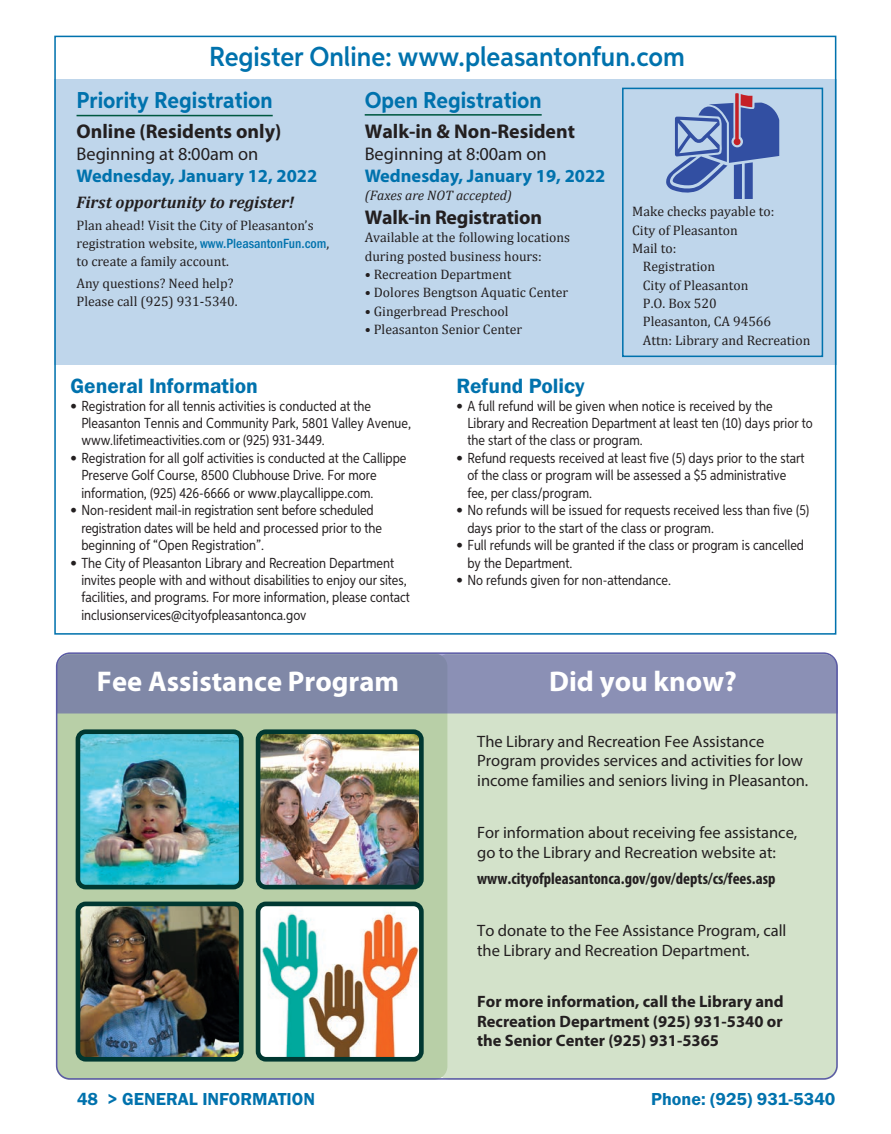
<style>
.page{position:relative;width:891px;height:1134px;background:#fff}
.page>*{position:absolute;margin:0;border:0;box-sizing:border-box;transform-origin:0 0}
.t1{font:700 28.65px "Myriad Pro";color:#fff}
.t2{font:600 27.6px "Aspira Nar";color:#0072ad}
.t3{font:700 22.95px "Aspira Nar";color:#0072ad}
.ActivityTitle{font:600 21.45px "Franklin Gothic FS";color:#0072ad}
.t4{font:700 19.95px "Myriad Pro";color:#231f20}
.t5{font:700 18.3px/22px "Myriad Pro";color:#0072ad}
.t6{font:18.3px "Myriad Pro";color:#231f20}
.t7{font:600 18px "Franklin Gothic FS";color:#0072ad}
.t8{font:italic 700 16.8px "Cambria";color:#231f20}
.t9{font:16.5px/19.5px "Myriad Pro";color:#231f20}
.t10{font:700 16.5px/19.5px "Myriad Pro";color:#231f20;text-align:justify}
.t11{font:700 condensed 16.5px "Myriad Pro";color:#231f20}
.t12{font:14.55px/17.4px "Aspira X Nar";color:#231f20}
.t13{font:13.8px/18.3px "Cambria";color:#231f20}
.t14{font:italic 13.8px "Cambria";color:#231f20}
.s1{font-weight:400;color:#231f20}
.s2{font-family:"Franklin Gothic FS";font-weight:500;font-stretch:condensed;color:#0072ad}
</style>
<div class="page">
<div style="left:437px;top:653px;width:401px;height:427px;background:#d3e2ca;border-radius:13px"></div>
<div style="left:56px;top:653px;width:391px;height:427px;background:#b8cfa7;border-radius:13px"></div>
<svg style="left:56px;top:655px;width:779px;height:59px;background:#868cae"></svg>
<div style="left:56px;top:652px;width:782px;height:428px;border:2px solid #5b5aa7;border-radius:13px"></div>
<img style="left:82px;top:735px;width:156px;height:148px">
<div style="left:76px;top:729px;width:168px;height:160px;border:5px solid #003831;border-radius:8px"></div>
<img style="left:262px;top:735px;width:156px;height:148px">
<div style="left:256px;top:729px;width:168px;height:160px;border:5px solid #003831;border-radius:8px"></div>
<img style="left:262px;top:908px;width:156px;height:148px">
<div style="left:256px;top:902px;width:168px;height:160px;border:5px solid #003831;border-radius:8px"></div>
<img style="left:82px;top:908px;width:156px;height:148px">
<div style="left:76px;top:902px;width:168px;height:160px;border:5px solid #003831;border-radius:8px"></div>
<div style="left:54px;top:79px;width:782px;height:286px;background:#bfd6eb"></div>
<hr style="left:77px;top:115px;width:196px;height:1px;background:#005840">
<hr style="left:365px;top:114px;width:177px;height:2px;background:#005840">
<svg style="left:666px;top:93px;width:113px;height:106px"></svg>
<div style="left:622px;top:88px;width:201px;height:269px;border:2px solid #0072ad"></div>
<p class="t2" style="left:209px;top:40px;width:477px">Register Online: www.pleasantonfun.com</p>
<p class="t3" style="left:77px;top:86px;width:198px">Priority Registration</p>
<p class="t4" style="left:77px;top:118px;width:206px">Online (Residents only)</p>
<p class="t5" style="left:77px;top:142px;width:242px"><span class="s1">Beginning at 8:00am on<br></span>Wednesday, January 12, 2022</p>
<p class="t8" style="left:77px;top:190px;width:219px">First opportunity to register!</p>
<p class="t13" style="left:77px;top:216px;width:254px">Plan ahead! Visit the City of Pleasanton’s registration website, <span class="s2">www.PleasantonFun.com</span>, to create a family account.</p>
<p class="t13" style="left:77px;top:274px;width:163px">Any questions? Need help?<br>Please call (925) 931-5340.</p>
<p class="t3" style="left:365px;top:86px;width:178px">Open Registration</p>
<p class="t4" style="left:365px;top:118px;width:212px">Walk-in &amp; Non-Resident</p>
<p class="t6" style="left:365px;top:142px;width:183px">Beginning at 8:00am on</p>
<p class="t5" style="left:365px;top:164px;width:242px">Wednesday, January 19, 2022</p>
<p class="t14" style="left:365px;top:186px;width:149px">(Faxes are NOT accepted)</p>
<p class="t4" style="left:365px;top:204px;width:179px">Walk-in Registration</p>
<p class="t13" style="left:365px;top:228px;width:207px">Available at the following locations during posted business hours:</p>
<p class="t13" style="left:365px;top:265px;width:148px">• Recreation Department</p>
<p class="t13" style="left:365px;top:283px;width:205px">• Dolores Bengtson Aquatic Center</p>
<p class="t13" style="left:365px;top:302px;width:145px">• Gingerbread Preschool</p>
<p class="t13" style="left:365px;top:320px;width:159px">• Pleasanton Senior Center</p>
<p class="t13" style="left:632px;top:202px;width:144px">Make checks payable to:<br>City of Pleasanton</p>
<p class="t13" style="left:632px;top:239px;width:46px">Mail to:</p>
<p class="t13" style="left:643px;top:257px;width:74px">Registration</p>
<p class="t13" style="left:643px;top:276px;width:107px">City of Pleasanton</p>
<p class="t13" style="left:643px;top:294px;width:75px">P.O. Box 520</p>
<p class="t13" style="left:643px;top:313px;width:169px">Pleasanton, CA 94566<br>Attn: Library and Recreation</p>
<p class="ActivityTitle" style="left:70px;top:374px;width:189px">General Information</p>
<p class="t12" style="left:81px;top:397px;width:331px;text-indent:-11px">• Registration for all tennis activities is conducted at the<br>Pleasanton Tennis and Community Park, 5801 Valley Avenue, www.lifetimeactivities.com or (925) 931-3449.</p>
<p class="t12" style="left:81px;top:449px;width:327px;text-indent:-11px">• Registration for all golf activities is conducted at the Callippe<br>Preserve Golf Course, 8500 Clubhouse Drive. For more information, (925) 426-6666 or www.playcallippe.com.</p>
<p class="t12" style="left:81px;top:501px;width:302px;text-indent:-11px">• Non-resident mail-in registration sent before scheduled registration dates will be held and processed prior to the beginning of “Open Registration”.</p>
<p class="t12" style="left:81px;top:554px;width:330px;text-indent:-11px">• The City of Pleasanton Library and Recreation Department invites people with and without disabilities to enjoy our sites, facilities, and programs. For more information, please contact inclusionservices@cityofpleasantonca.gov</p>
<p class="ActivityTitle" style="left:456px;top:374px;width:130px">Refund Policy</p>
<p class="t12" style="left:467px;top:397px;width:347px;text-indent:-11px">• A full refund will be given when notice is received by the<br>Library and Recreation Department at least ten (10) days prior to the start of the class or program.</p>
<p class="t12" style="left:467px;top:449px;width:339px;text-indent:-11px">• Refund requests received at least five (5) days prior to the start of the class or program will be assessed a $5 administrative fee, per class/program.</p>
<p class="t12" style="left:467px;top:501px;width:343px;text-indent:-11px">• No refunds will be issued for requests received less than five (5) days prior to the start of the class or program.</p>
<p class="t12" style="left:467px;top:536px;width:338px;text-indent:-11px">• Full refunds will be granted if the class or program is cancelled by the Department.</p>
<p class="t12" style="left:456px;top:571px;width:216px">• No refunds given for non-attendance.</p>
<p class="t1" style="left:97px;top:663px;width:304px">Fee Assistance Program</p>
<p class="t1" style="left:549px;top:663px;width:189px">Did you know?</p>
<p class="t9" style="left:477px;top:731px;width:333px">The Library and Recreation Fee Assistance<br>Program provides services and activities for low income families and seniors living in Pleasanton.</p>
<p class="t9" style="left:477px;top:823px;width:322px">For information about receiving fee assistance, go to the Library and Recreation website at:</p>
<p class="t11" style="left:477px;top:868px;width:300px">www.cityofpleasantonca.gov/gov/depts/cs/fees.asp</p>
<p class="t9" style="left:477px;top:921px;width:311px">To donate to the Fee Assistance Program, call the Library and Recreation Department.</p>
<p class="t10" style="left:477px;top:992px;width:308px">For more information, call the Library and Recreation Department (925) 931-5340 or the Senior Center (925) 931-5365</p>
<p class="t7" style="left:77px;top:1089px;width:239px">48 &gt; GENERAL INFORMATION</p>
<p class="t7" style="left:651px;top:1089px;width:186px">Phone: (925) 931-5340</p>
</div>
